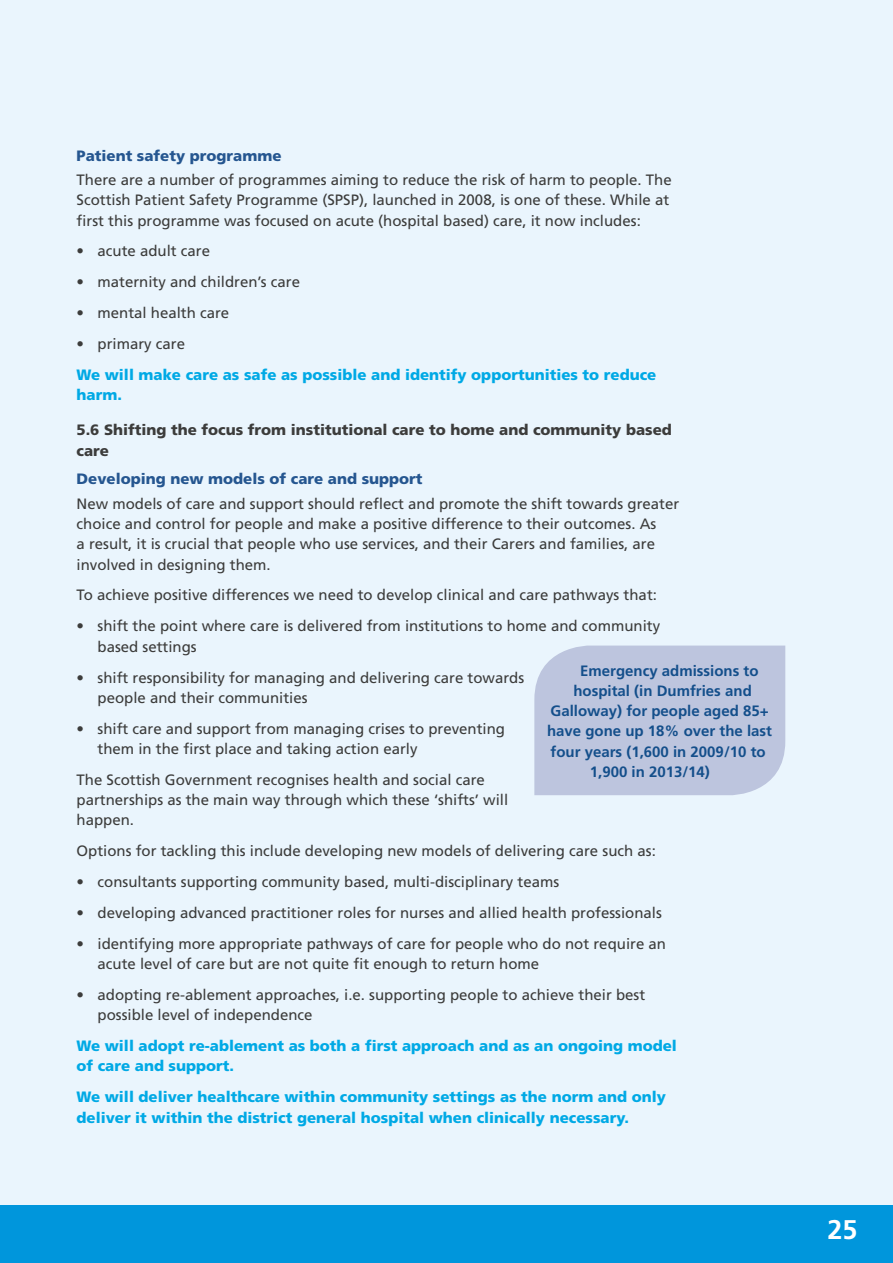
<style>
.page{position:relative;width:893px;height:1263px;background:#fff}
.page>*{position:absolute;margin:0;border:0;box-sizing:border-box;transform-origin:0 0}
.t1{font:700 27px "Frutiger";color:#fff}
.t2{font:15px/20.2px "Frutiger";color:#3c3c3b}
.t3{font:900 15px/20.2px "Frutiger";color:#00a9e5}
.t4{font:700 15px "Frutiger";color:#144f8b}
.t5{font:900 15px/20.2px "Frutiger";color:#3c3c3b}
.t6{font:900 15px "Frutiger";color:#255690}
</style>
<div class="page">
<div style="left:0;top:1204px;width:893px;height:59px;background:#0096dc"></div>
<div style="left:0;top:0;width:893px;height:1204px;background:#eaf5fd"></div>
<div style="left:534px;top:645px;width:251px;height:150px;background:#bdc5de"></div>
<p class="t6" style="left:77px;top:146px;width:207px">Patient safety programme</p>
<p class="t2" style="left:77px;top:170px;width:597px">There are a number of programmes aiming to reduce the risk of harm to people. The<br>Scottish Patient Safety Programme (SPSP), launched in 2008, is one of these. While at first this programme was focused on acute (hospital based) care, it now includes:</p>
<p class="t2" style="left:77px;top:241px;width:135px">• acute adult care</p>
<p class="t2" style="left:77px;top:272px;width:225px">• maternity and children’s care</p>
<p class="t2" style="left:77px;top:303px;width:154px">• mental health care</p>
<p class="t2" style="left:77px;top:334px;width:110px">• primary care</p>
<p class="t3" style="left:77px;top:364px;width:581px">We will make care as safe as possible and identify opportunities to reduce harm.</p>
<p class="t5" style="left:77px;top:420px;width:597px">5.6 Shifting the focus from institutional care to home and community based care</p>
<p class="t6" style="left:77px;top:470px;width:348px">Developing new models of care and support</p>
<p class="t2" style="left:77px;top:493px;width:604px">New models of care and support should reflect and promote the shift towards greater choice and control for people and make a positive difference to their outcomes. As<br>a result, it is crucial that people who use services, and their Carers and families, are involved in designing them.</p>
<p class="t2" style="left:77px;top:585px;width:582px">To achieve positive differences we need to develop clinical and care pathways that:</p>
<p class="t2" style="left:98px;top:616px;width:564px;text-indent:-21px">• shift the point where care is delivered from institutions to home and community based settings</p>
<p class="t2" style="left:98px;top:667px;width:428px;text-indent:-21px">• shift responsibility for managing and delivering care towards people and their communities</p>
<p class="t2" style="left:98px;top:718px;width:409px;text-indent:-21px">• shift care and support from managing crises to preventing them in the first place and taking action early</p>
<p class="t2" style="left:77px;top:769px;width:433px">The Scottish Government recognises health and social care partnerships as the main way through which these ‘shifts’ will happen.</p>
<p class="t2" style="left:77px;top:841px;width:581px">Options for tackling this include developing new models of delivering care such as:</p>
<p class="t2" style="left:77px;top:872px;width:484px">• consultants supporting community based, multi-disciplinary teams</p>
<p class="t2" style="left:77px;top:902px;width:587px">• developing advanced practitioner roles for nurses and allied health professionals</p>
<p class="t2" style="left:98px;top:933px;width:570px;text-indent:-21px">• identifying more appropriate pathways of care for people who do not require an acute level of care but are not quite fit enough to return home</p>
<p class="t2" style="left:98px;top:984px;width:549px;text-indent:-21px">• adopting re-ablement approaches, i.e. supporting people to achieve their best possible level of independence</p>
<p class="t3" style="left:77px;top:1035px;width:602px">We will adopt re-ablement as both a first approach and as an ongoing model of care and support.</p>
<p class="t3" style="left:77px;top:1087px;width:591px">We will deliver healthcare within community settings as the norm and only deliver it within the district general hospital when clinically necessary.</p>
<p class="t4" style="left:580px;top:661px;width:180px">Emergency admissions to</p>
<p class="t4" style="left:573px;top:682px;width:180px">hospital (in Dumfries and</p>
<p class="t4" style="left:550px;top:702px;width:220px">Galloway) for people aged 85+</p>
<p class="t4" style="left:547px;top:722px;width:226px">have gone up 18% over the last</p>
<p class="t4" style="left:551px;top:742px;width:217px">four years (1,600 in 2009/10 to</p>
<p class="t4" style="left:590px;top:763px;width:122px">1,900 in 2013/14)</p>
<h1 class="t1" style="left:827px;top:1214px;width:32px">25</h1>
</div>
